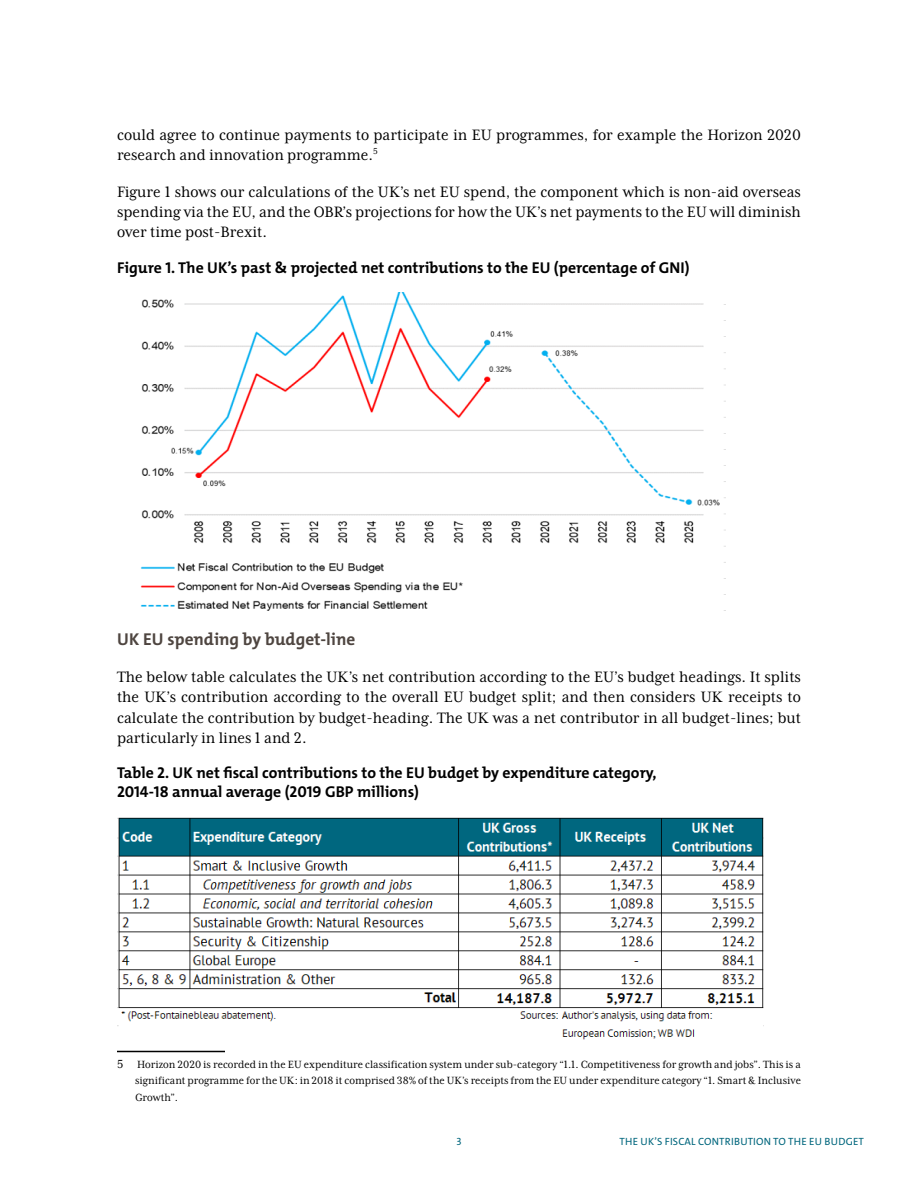
<style>
.page{position:relative;width:918px;height:1188px;background:#fff}
.page>*{position:absolute;margin:0;border:0;box-sizing:border-box;transform-origin:0 0}
.t1{font:17.25px/20.2px "Mrs Eaves XL Serif Nar OT";color:#000;text-align:justify}
.t2{font:700 17.25px "The Mix C4 s";color:#4e4540}
.t3{font:700 15.75px/18.8px "The Mix C4 s";color:#000}
.t4{font:12px/16.5px "Mrs Eaves XL Serif Nar OT";color:#000;text-align:justify}
.t5{font:10.5px "The Mix C4 s";letter-spacing:.02em;color:#00667d}
.s1{font-size:13.5px}
</style>
<div class="page">
<img style="left:140px;top:293px;width:585px;height:318px">
<img style="left:117px;top:817px;width:646px;height:223px">
<hr style="left:117px;top:1051px;width:108px;height:1px;background:#000">
<p class="t1" style="left:117px;top:124px;width:685px">could agree to continue payments to participate in EU programmes, for example the Horizon 2020 research and innovation programme.<sup>5</sup></p>
<p class="t1" style="left:117px;top:181px;width:685px">Figure 1 shows our calculations of the UK’s net EU spend, the component which is non-aid overseas spending via the EU, and the OBR’s projections for how the UK’s net payments to the EU will diminish over time post-Brexit.</p>
<p class="t3" style="left:117px;top:258px;width:574px">Figure 1. The UK’s past &amp; projected net contributions to the EU (percentage of GNI)</p>
<p class="t2" style="left:117px;top:628px;width:240px">UK EU spending by budget-line</p>
<p class="t1" style="left:117px;top:667px;width:686px">The below table calculates the UK’s net contribution according to the EU’s budget headings. It splits the UK’s contribution according to the overall EU budget split; and then considers UK receipts to calculate the contribution by budget-heading. The UK was a net contributor in all budget-lines; but particularly in lines 1 and 2.</p>
<p class="t3" style="left:117px;top:763px;width:541px">Table 2. UK net fiscal contributions to the EU budget by expenditure category,<br>2014-18 annual average (2019 GBP millions)</p>
<p class="t4" style="left:135px;top:1056px;width:668px;text-indent:-18px"><span class="s1">5</span> Horizon 2020 is recorded in the EU expenditure classification system under sub-category “1.1. Competitiveness for growth and jobs”. This is a significant programme for the UK: in 2018 it comprised 38% of the UK’s receipts from the EU under expenditure category “1. Smart &amp; Inclusive Growth”.</p>
<p class="t5" style="left:456px;top:1134px;width:7px">3</p>
<p class="t5" style="left:619px;top:1134px;width:246px">THE UK’S FISCAL CONTRIBUTION TO THE EU BUDGET</p>
</div>
